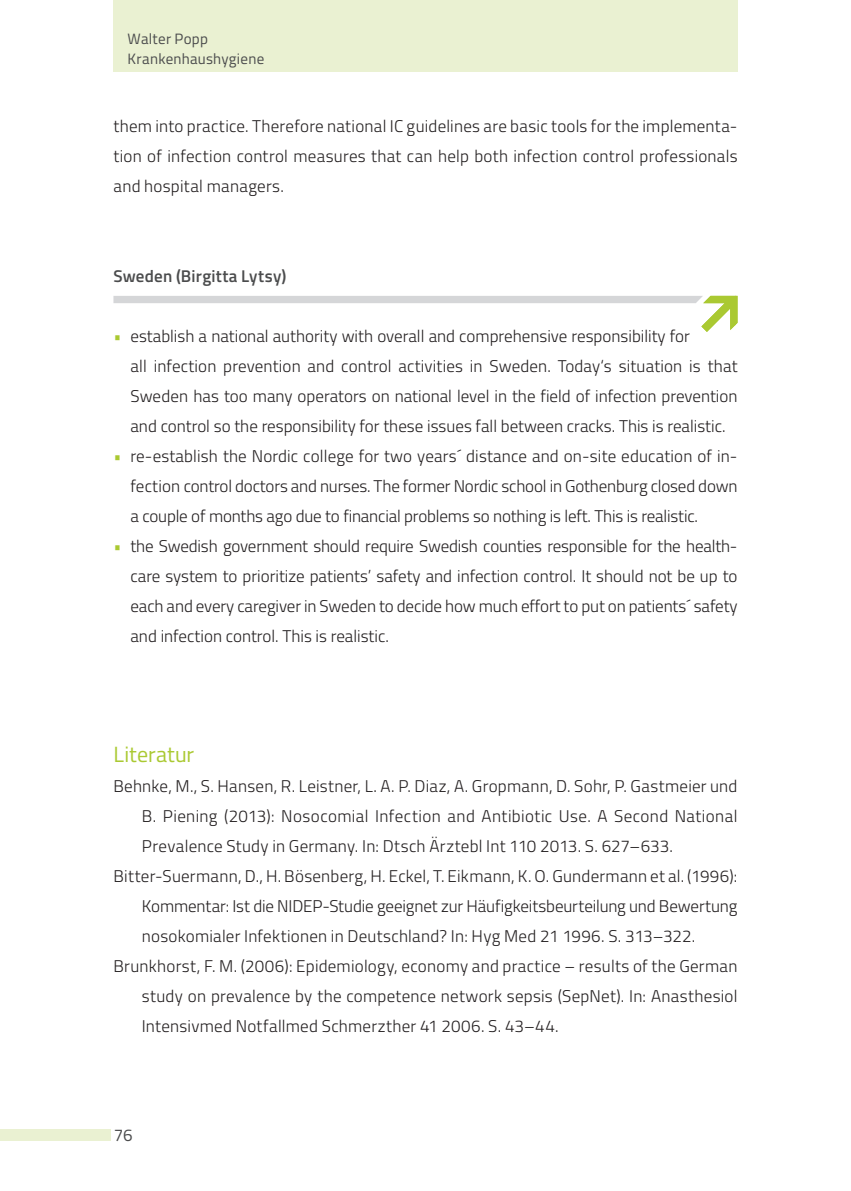
<style>
.page{position:relative;width:851px;height:1191px;background:#fff}
.page>*{position:absolute;margin:0;border:0;box-sizing:border-box;transform-origin:0 0}
.t1{font:22px "Titillium";letter-spacing:.005em;color:#aac932}
.t2{font:300 17px/30px "Titillium";letter-spacing:.01em;color:#231f20;text-align:justify}
.t3{font:300 17px "Titillium";letter-spacing:-.01em;color:#231f20}
.t4{font:600 17px "Titillium";letter-spacing:.015em;color:#4b4c4d}
.t5{font:17px "Titillium";color:#4b4c4d}
.t6{font:15px/20px "Titillium";letter-spacing:.015em;color:#4b4c4d}
.s1{color:#aac932}
</style>
<div class="page">
<div style="left:113px;top:0;width:624px;height:71px;background:#eaf1d2"></div>
<div style="left:0;top:1129px;width:111px;height:11px;background:#eaf1d2"></div>
<svg style="left:113px;top:296px;width:624px;height:36px"></svg>
<p class="t6" style="left:128px;top:28px;width:138px">Walter Popp<br>Krankenhaushygiene</p>
<p class="t2" style="left:113px;top:110px;width:625px">them into practice. Therefore national IC guidelines are basic tools for the implementa&shy;tion of infection control measures that can help both infection control professionals and hospital managers.</p>
<p class="t4" style="left:113px;top:263px;width:174px">Sweden (Birgitta Lytsy)</p>
<p class="t2" style="left:130px;top:320px;width:608px;text-align:left;text-indent:-17px"><span class="s1">•</span> establish a national authority with overall and comprehensive responsibility for<br>all infection prevention and control activities in Sweden. Today‘s situation is that Sweden has too many operators on national level in the field of infection prevention and control so the responsibility for these issues fall between cracks. This is realistic.</p>
<p class="t2" style="left:130px;top:440px;width:608px;text-indent:-17px"><span class="s1">•</span> re-establish the Nordic college for two years´ distance and on-site education of in&shy;fection control doctors and nurses. The former Nordic school in Gothenburg closed down a couple of months ago due to financial problems so nothing is left. This is realistic.</p>
<p class="t2" style="left:130px;top:530px;width:608px;text-indent:-17px"><span class="s1">•</span> the Swedish government should require Swedish counties responsible for the health&shy;care system to prioritize patients’ safety and infection control. It should not be up to each and every caregiver in Sweden to decide how much effort to put on patients´ safety and infection control. This is realistic.</p>
<p class="t1" style="left:113px;top:738px;width:82px">Literatur</p>
<p class="t2" style="left:113px;top:770px;width:625px">Behnke, M., S. Hansen, R. Leistner, L. A. P. Diaz, A. Gropmann, D. Sohr, P. Gastmeier und</p>
<p class="t2" style="left:142px;top:800px;width:597px">B. Piening (2013): Nosocomial Infection and Antibiotic Use. A Second National</p>
<p class="t2" style="left:142px;top:830px;width:532px">Prevalence Study in Germany. In: Dtsch Ärztebl Int 110 2013. S. 627–633.</p>
<p class="t2" style="left:113px;top:860px;width:625px">Bitter-Suermann, D., H. Bösenberg, H. Eckel, T. Eikmann, K. O. Gundermann et al. (1996):</p>
<p class="t3" style="left:142px;top:894px;width:597px">Kommentar: Ist die NIDEP-Studie geeignet zur Häufigkeitsbeurteilung und Bewertung</p>
<p class="t2" style="left:142px;top:920px;width:555px">nosokomialer Infektionen in Deutschland? In: Hyg Med 21 1996. S. 313–322.</p>
<p class="t2" style="left:113px;top:950px;width:625px">Brunkhorst, F. M. (2006): Epidemiology, economy and practice – results of the German</p>
<p class="t2" style="left:142px;top:980px;width:597px">study on prevalence by the competence network sepsis (SepNet). In: Anasthesiol</p>
<p class="t2" style="left:142px;top:1010px;width:418px">Intensivmed Notfallmed Schmerzther 41 2006. S. 43–44.</p>
<p class="t5" style="left:114px;top:1122px;width:20px">76</p>
</div>
